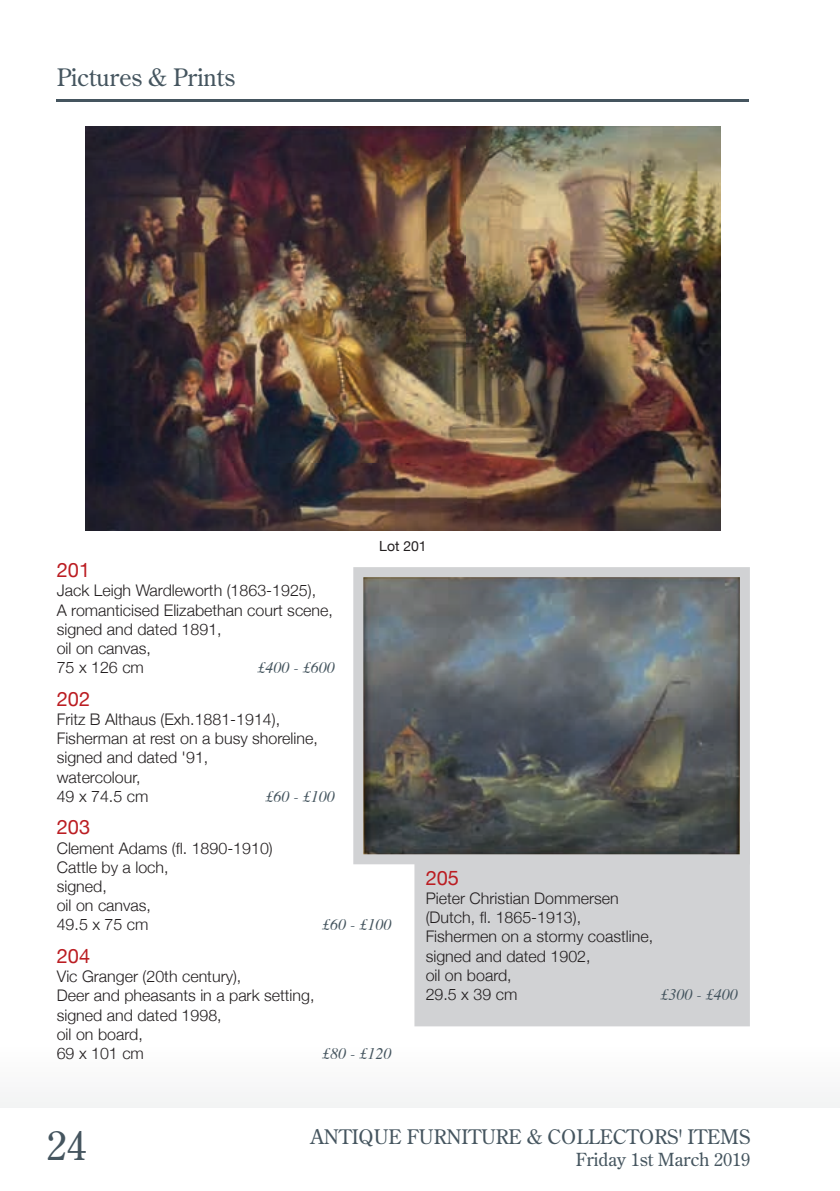
<style>
.page{position:relative;width:840px;height:1191px;background:#fff}
.page>*{position:absolute;margin:0;border:0;box-sizing:border-box;transform-origin:0 0}
.t1{font:40px "Century Old Style Std";color:#45555f}
.t2{font:24px "Century Old Style Std";color:#45555f}
.t3{font:20px "Century Old Style Std";color:#45555f}
.t4{font:20px "Helvetica Neue";color:#bb1d22}
.t5{font:18px "Century Old Style Std";color:#45555f}
.t6{font:300 16px/19.2px "Helvetica Neue";color:#231f20}
.t7{font:italic 16px "Times";color:#45555f}
.t8{font:14px "Helvetica Neue";color:#231f20}
</style>
<div class="page">
<hr style="left:839px;top:1044px;width:1px;height:63px;background:#f9f9f9">
<div style="left:0;top:1044px;width:839px;height:63px;background:#f9f9f9"></div>
<div style="left:414px;top:864px;width:335px;height:162px;background:#d1d2d4"></div>
<hr style="left:57px;top:99px;width:691px;height:2px;background:#45555f">
<img style="left:85px;top:127px;width:635px;height:404px">
<svg style="left:353px;top:567px;width:396px;height:297px;background:#6a6f70"></svg>
<h2 class="t2" style="left:57px;top:62px;width:180px">Pictures &amp; Prints</h2>
<p class="t4" style="left:57px;top:558px;width:35px">201</p>
<p class="t6" style="left:57px;top:581px;width:277px">Jack Leigh Wardleworth (1863-1925),<br>A romanticised Elizabethan court scene, signed and dated 1891,<br>oil on canvas,<br>75 x 126 cm</p>
<p class="t7" style="left:257px;top:654px;width:79px">£400 - £600</p>
<p class="t4" style="left:57px;top:687px;width:35px">202</p>
<p class="t6" style="left:57px;top:709px;width:262px">Fritz B Althaus (Exh.1881-1914),<br>Fisherman at rest on a busy shoreline, signed and dated '91,<br>watercolour,<br>49 x 74.5 cm</p>
<p class="t7" style="left:265px;top:782px;width:71px">£60 - £100</p>
<p class="t8" style="left:379px;top:537px;width:49px">Lot 201</p>
<p class="t4" style="left:57px;top:815px;width:35px">203</p>
<p class="t6" style="left:57px;top:838px;width:217px">Clement Adams (fl. 1890-1910)<br>Cattle by a loch,<br>signed,<br>oil on canvas,<br>49.5 x 75 cm</p>
<p class="t4" style="left:57px;top:944px;width:35px">204</p>
<p class="t6" style="left:57px;top:966px;width:259px">Vic Granger (20th century),<br>Deer and pheasants in a park setting, signed and dated 1998,<br>oil on board,<br>69 x 101 cm</p>
<p class="t7" style="left:322px;top:911px;width:71px">£60 - £100</p>
<p class="t7" style="left:322px;top:1039px;width:71px">£80 - £120</p>
<p class="t4" style="left:425px;top:865px;width:35px">205</p>
<p class="t6" style="left:425px;top:888px;width:229px">Pieter Christian Dommersen (Dutch, fl. 1865-1913),<br>Fishermen on a stormy coastline, signed and dated 1902,<br>oil on board,<br>29.5 x 39 cm</p>
<p class="t7" style="left:660px;top:980px;width:79px">£300 - £400</p>
<h1 class="t1" style="left:47px;top:1119px;width:41px">24</h1>
<p class="t3" style="left:310px;top:1124px;width:441px">ANTIQUE FURNITURE &amp; COLLECTORS' ITEMS</p>
<p class="t5" style="left:575px;top:1147px;width:176px">Friday 1st March 2019</p>
</div>
